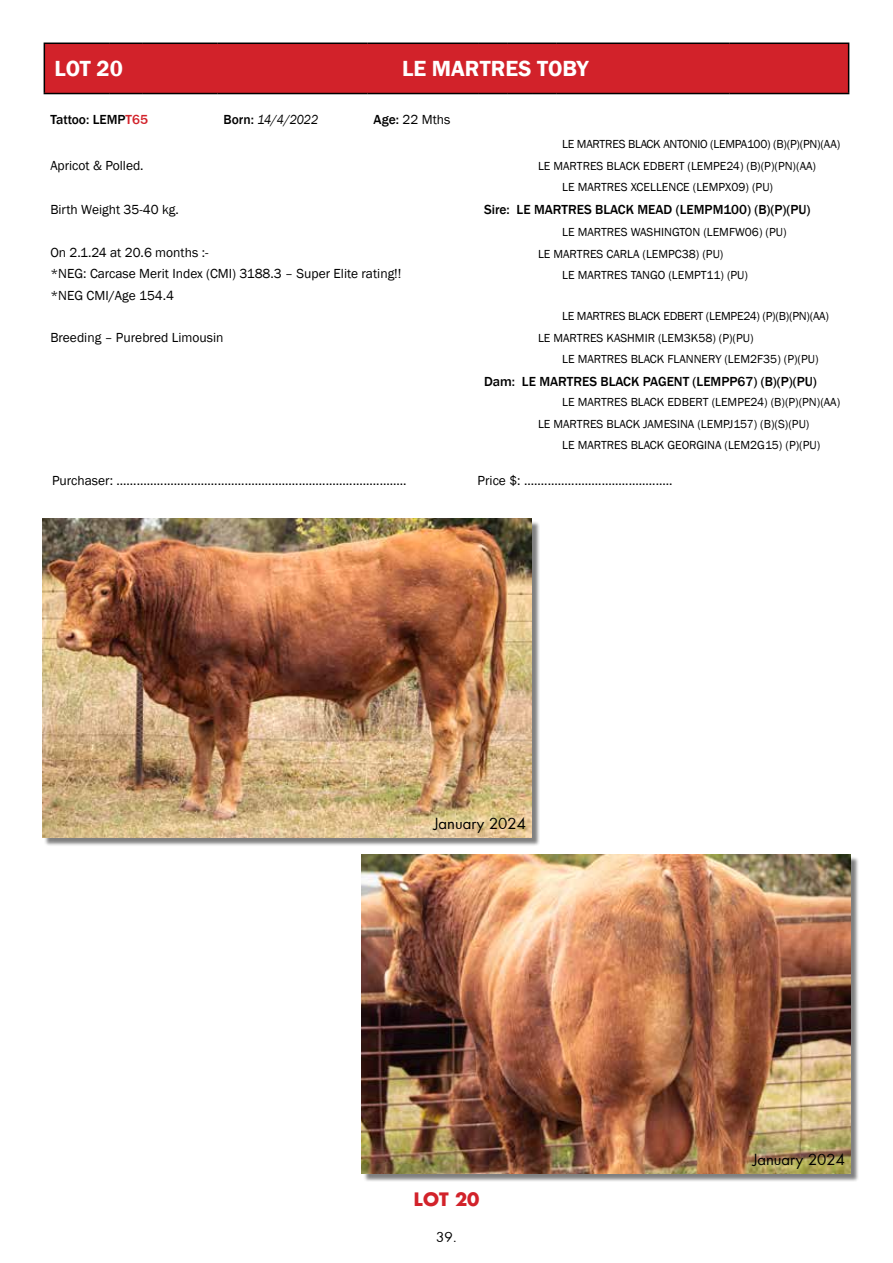
<style>
.page{position:relative;width:893px;height:1263px;background:#fff}
.page>*{position:absolute;margin:0;border:0;box-sizing:border-box;transform-origin:0 0}
.t1{font:600 22.5px "Franklin Gothic";color:#fff}
.t2{font:700 18px "Futura";color:#d2222a}
.t3{font:15px "Futura";color:#000}
.t4{font:13.5px "Franklin Gothic";color:#000}
.t5{font:500 13.5px "Franklin Gothic";color:#000}
.t6{font:italic 13.5px "Franklin Gothic";color:#000;scale:.9 1}
.t7{font:13.5px "Futura";color:#000}
.t8{font:12px/21.3px "Franklin Gothic";color:#000}
.t9{font:12px "Franklin Gothic";letter-spacing:-.02em;color:#000}
.s1{color:#d2222a}
.s2{font-weight:500;font-style:normal}
.s3{font-weight:500}
</style>
<div class="page">
<div style="left:45px;top:521px;width:495px;height:325px;background:#000;opacity:.5"></div>
<img style="left:43px;top:519px;width:488px;height:319px">
<div style="left:363px;top:856px;width:496px;height:326px;background:#000;opacity:.5"></div>
<img style="left:361px;top:855px;width:489px;height:319px">
<div style="left:44px;top:43px;width:805px;height:51px;background:#d2222a"></div>
<hr style="left:556px;top:93px;width:174px;height:1px;background:#000">
<hr style="left:730px;top:93px;width:119px;height:1px;background:#000">
<h1 class="t1" style="left:55px;top:55px;width:70px">LOT 20</h1>
<h1 class="t1" style="left:402px;top:55px;width:188px">LE MARTRES TOBY</h1>
<p class="t5" style="left:50px;top:111px;width:99px">Tattoo: LEMP<span class="s1">T65</span></p>
<p class="t6" style="left:224px;top:111px;width:107px"><span class="s2">Born:</span> 14/4/2022</p>
<p class="t4" style="left:373px;top:111px;width:78px"><span class="s3">Age:</span> 22 Mths</p>
<p class="t9" style="left:562px;top:136px;width:280px">LE MARTRES BLACK ANTONIO (LEMPA100) (B)(P)(PN)(AA)</p>
<p class="t4" style="left:50px;top:158px;width:95px">Apricot &amp; Polled.</p>
<p class="t8" style="left:562px;top:155px;width:255px;text-indent:-24px">LE MARTRES BLACK EDBERT (LEMPE24) (B)(P)(PN)(AA)<br>LE MARTRES XCELLENCE (LEMPX09) (PU)</p>
<p class="t4" style="left:50px;top:201px;width:130px">Birth Weight 35-40 kg.</p>
<p class="t5" style="left:484px;top:201px;width:328px">Sire: LE MARTRES BLACK MEAD (LEMPM100) (B)(P)(PU)</p>
<p class="t8" style="left:562px;top:222px;width:226px">LE MARTRES WASHINGTON (LEMFW06) (PU)</p>
<p class="t4" style="left:50px;top:244px;width:160px">On 2.1.24 at 20.6 months :-</p>
<p class="t8" style="left:538px;top:243px;width:187px">LE MARTRES CARLA (LEMPC38) (PU)</p>
<p class="t4" style="left:50px;top:265px;width:353px">*NEG: Carcase Merit Index (CMI) 3188.3 – Super Elite rating!!</p>
<p class="t8" style="left:562px;top:264px;width:187px">LE MARTRES TANGO (LEMPT11) (PU)</p>
<p class="t4" style="left:50px;top:287px;width:125px">*NEG CMI/Age 154.4</p>
<p class="t9" style="left:562px;top:309px;width:268px">LE MARTRES BLACK EDBERT (LEMPE24) (P)(B)(PN)(AA)</p>
<p class="t4" style="left:50px;top:329px;width:175px">Breeding – Purebred Limousin</p>
<p class="t8" style="left:562px;top:327px;width:258px;text-indent:-24px">LE MARTRES KASHMIR (LEM3K58) (P)(PU)<br>LE MARTRES BLACK FLANNERY (LEM2F35) (P)(PU)</p>
<p class="t5" style="left:484px;top:373px;width:334px">Dam: LE MARTRES BLACK PAGENT (LEMPP67) (B)(P)(PU)</p>
<p class="t8" style="left:562px;top:392px;width:280px">LE MARTRES BLACK EDBERT (LEMPE24) (B)(P)(PN)(AA)</p>
<p class="t8" style="left:538px;top:413px;width:273px">LE MARTRES BLACK JAMESINA (LEMPJ157) (B)(S)(PU)</p>
<p class="t8" style="left:562px;top:434px;width:260px">LE MARTRES BLACK GEORGINA (LEM2G15) (P)(PU)</p>
<p class="t4" style="left:52px;top:472px;width:356px">Purchaser: ......................................................................................</p>
<p class="t4" style="left:478px;top:472px;width:196px">Price $: ............................................</p>
<p class="t3" style="left:434px;top:813px;width:94px">January 2024</p>
<h2 class="t2" style="left:413px;top:1186px;width:68px">LOT 20</h2>
<p class="t7" style="left:436px;top:1227px;width:22px">39.</p>
<p class="t3" style="left:753px;top:1149px;width:94px">January 2024</p>
</div>
